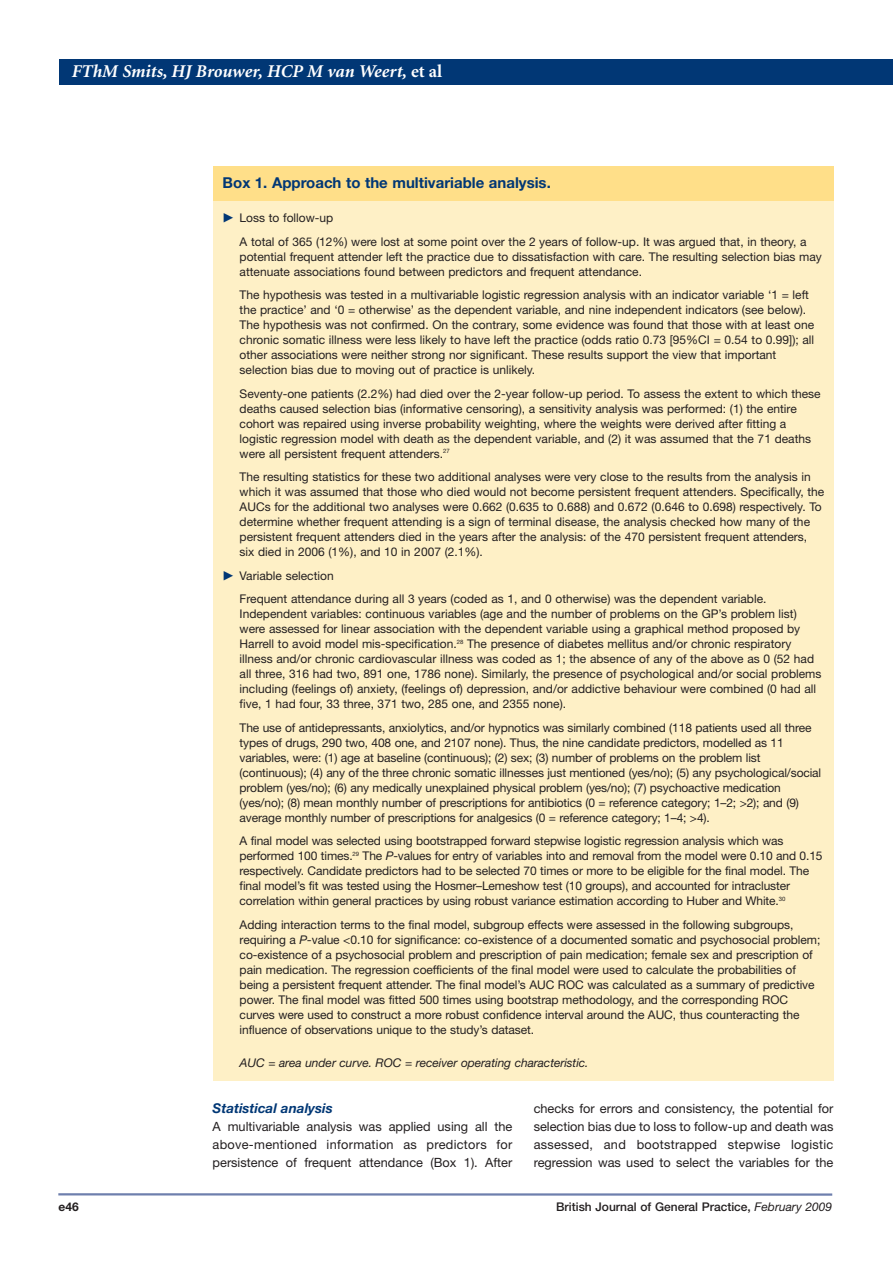
<style>
.page{position:relative;width:893px;height:1263px;background:#fff}
.page>*{position:absolute;margin:0;border:0;box-sizing:border-box;transform-origin:0 0}
.t1{font:italic 700 18px "Minion";color:#fff}
.t2{font:700 15px "Helvetica Neue";color:#013775}
.t3{font:italic 700 13.5px "Helvetica Neue";color:#013775}
.t4{font:12.75px/18px "Helvetica Neue";color:#231f20;text-align:justify}
.t5{font:12px/15px "Helvetica Neue";color:#231f20}
.t6{font:italic 12px "Helvetica Neue";letter-spacing:-.005em;color:#231f20}
.t7{font:500 12px "Helvetica Neue";color:#231f20}
.t8{font:700 12px "Helvetica Neue";color:#231f20}
.s1{font-style:normal}
.s2{font-style:italic}
.s3{font-weight:400;font-style:italic}
</style>
<div class="page">
<hr style="left:58px;top:1193px;width:774px;height:3px;background:#6e7fad">
<div style="left:61px;top:60px;width:832px;height:25px;background:#013775"></div>
<div style="left:213px;top:167px;width:620px;height:914px;background:#fef0c6"></div>
<div style="left:213px;top:167px;width:620px;height:34px;background:#ffdf89"></div>
<h1 class="t1" style="left:72px;top:64px;width:372px">FThM Smits, HJ Brouwer, HCP M van Weert, <span class="s1">et al</span></h1>
<p class="t2" style="left:223px;top:177px;width:330px">Box 1. Approach to the multivariable analysis.</p>
<p class="t5" style="left:240px;top:207px;width:569px;line-height:23.5px">Loss to follow-up<br>A total of 365 (12%) were lost at some point over the 2 years of follow-up. It was argued that, in theory, a</p>
<p class="t5" style="left:240px;top:250px;width:584px">potential frequent attender left the practice due to dissatisfaction with care. The resulting selection bias may attenuate associations found between predictors and frequent attendance.</p>
<p class="t5" style="left:240px;top:288px;width:576px">The hypothesis was tested in a multivariable logistic regression analysis with an indicator variable ‘1 = left the practice’ and ‘0 = otherwise’ as the dependent variable, and nine independent indicators (see below).<br>The hypothesis was not confirmed. On the contrary, some evidence was found that those with at least one chronic somatic illness were less likely to have left the practice (odds ratio 0.73 [95%CI = 0.54 to 0.99]); all other associations were neither strong nor significant. These results support the view that important selection bias due to moving out of practice is unlikely.</p>
<p class="t5" style="left:240px;top:387px;width:583px">Seventy-one patients (2.2%) had died over the 2-year follow-up period. To assess the extent to which these deaths caused selection bias (informative censoring), a sensitivity analysis was performed: (1) the entire cohort was repaired using inverse probability weighting, where the weights were derived after fitting a logistic regression model with death as the dependent variable, and (2) it was assumed that the 71 deaths were all persistent frequent attenders.<sup>27</sup></p>
<p class="t5" style="left:240px;top:470px;width:586px">The resulting statistics for these two additional analyses were very close to the results from the analysis in which it was assumed that those who died would not become persistent frequent attenders. Specifically, the AUCs for the additional two analyses were 0.662 (0.635 to 0.688) and 0.672 (0.646 to 0.698) respectively. To determine whether frequent attending is a sign of terminal disease, the analysis checked how many of the persistent frequent attenders died in the years after the analysis: of the 470 persistent frequent attenders, six died in 2006 (1%), and 10 in 2007 (2.1%).</p>
<p class="t5" style="left:240px;top:565px;width:528px;line-height:23.5px">Variable selection<br>Frequent attendance during all 3 years (coded as 1, and 0 otherwise) was the dependent variable.</p>
<p class="t5" style="left:240px;top:607px;width:583px">Independent variables: continuous variables (age and the number of problems on the GP’s problem list) were assessed for linear association with the dependent variable using a graphical method proposed by Harrell to avoid model mis-specification.<sup>28</sup> The presence of diabetes mellitus and/or chronic respiratory illness and/or chronic cardiovascular illness was coded as 1; the absence of any of the above as 0 (52 had all three, 316 had two, 891 one, 1786 none). Similarly, the presence of psychological and/or social problems including (feelings of) anxiety, (feelings of) depression, and/or addictive behaviour were combined (0 had all five, 1 had four, 33 three, 371 two, 285 one, and 2355 none).</p>
<p class="t5" style="left:240px;top:721px;width:583px">The use of antidepressants, anxiolytics, and/or hypnotics was similarly combined (118 patients used all three types of drugs, 290 two, 408 one, and 2107 none). Thus, the nine candidate predictors, modelled as 11 variables, were: (1) age at baseline (continuous); (2) sex; (3) number of problems on the problem list (continuous); (4) any of the three chronic somatic illnesses just mentioned (yes/no); (5) any psychological/social problem (yes/no); (6) any medically unexplained physical problem (yes/no); (7) psychoactive medication (yes/no); (8) mean monthly number of prescriptions for antibiotics (0 = reference category; 1–2; &gt;2); and (9) average monthly number of prescriptions for analgesics (0 = reference category; 1–4; &gt;4).</p>
<p class="t5" style="left:240px;top:834px;width:584px">A final model was selected using bootstrapped forward stepwise logistic regression analysis which was performed 100 times.<sup>29</sup> The <span class="s2">P</span>-values for entry of variables into and removal from the model were 0.10 and 0.15 respectively. Candidate predictors had to be selected 70 times or more to be eligible for the final model. The final model’s fit was tested using the Hosmer–Lemeshow test (10 groups), and accounted for intracluster correlation within general practices by using robust variance estimation according to Huber and White.<sup>30</sup></p>
<p class="t5" style="left:240px;top:918px;width:582px">Adding interaction terms to the final model, subgroup effects were assessed in the following subgroups, requiring a <span class="s2">P-</span>value &lt;0.10 for significance: co-existence of a documented somatic and psychosocial problem; co-existence of a psychosocial problem and prescription of pain medication; female sex and prescription of pain medication. The regression coefficients of the final model were used to calculate the probabilities of being a persistent frequent attender. The final model’s AUC ROC was calculated as a summary of predictive power. The final model was fitted 500 times using bootstrap methodology, and the corresponding ROC curves were used to construct a more robust confidence interval around the AUC, thus counteracting the influence of observations unique to the study’s dataset.</p>
<p class="t6" style="left:240px;top:1058px;width:350px">AUC = area under curve. ROC = receiver operating characteristic.</p>
<p class="t3" style="left:213px;top:1103px;width:122px">Statistical analysis</p>
<p class="t4" style="left:213px;top:1119px;width:301px">A multivariable analysis was applied using all the above-mentioned information as predictors for persistence of frequent attendance (Box 1). After</p>
<p class="t4" style="left:534px;top:1100px;width:301px">checks for errors and consistency, the potential for selection bias due to loss to follow-up and death was assessed, and bootstrapped stepwise logistic regression was used to select the variables for the</p>
<p class="t8" style="left:58px;top:1202px;width:22px">e46</p>
<p class="t7" style="left:556px;top:1203px;width:278px">British Journal of General Practice, <span class="s3">February 2009</span></p>
</div>
